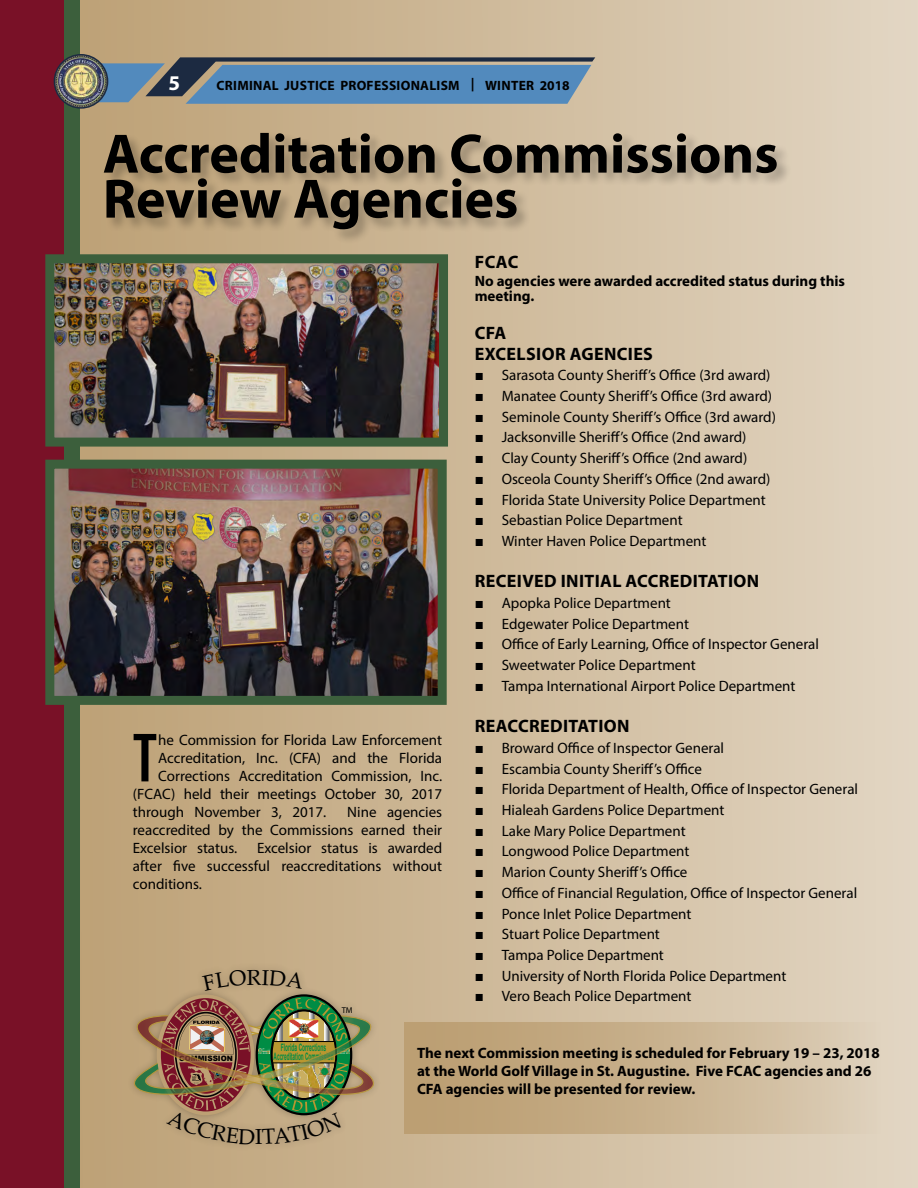
<style>
.page{position:relative;width:918px;height:1188px;background:#fff}
.page>*{position:absolute;margin:0;border:0;box-sizing:border-box;transform-origin:0 0}
.t1{font:700 62.1px "Agency FB";color:#000}
.t2{font:700 55.95px/45px "Myriad Pro";color:#000}
.t3{font:700 21px "Myriad Pro";color:#fff}
.t4{font:700 18px/20.7px "Myriad Pro";letter-spacing:.02em;color:#000}
.t5{font:15px/18px "Myriad Pro";color:#000;text-align:justify}
.t6{font:700 15px/18px "Myriad Pro";color:#010000}
.t7{font:700 15px/15px "Myriad Pro";color:#000}
.t8{font:700 13.5px "Myriad Pro";letter-spacing:.02em;color:#000}
.t9{font:700 10.35px "Arial";color:#018c45;scale:.46 1}
.t10{font:700 10.35px "Arial";color:#018c45;scale:.48 1}
.t11{font:8.4px "Myriad";color:#000}
.t12{font:900 7.35px "Arial";color:#000}
.s1{font-family:"Impact"}
</style>
<div class="page">
<div style="left:0;top:0;width:918px;height:1188px;background:linear-gradient(to right,#b99b6d,#e2d5c3)"></div>
<div style="left:22px;top:0;width:58px;height:1188px;background:#3c5f3c"></div>
<div style="left:0;top:0;width:63px;height:1188px;background:#791127"></div>
<div style="left:126px;top:961px;width:256px;height:191px;background:#000;opacity:.25"></div>
<img style="left:55px;top:264px;width:383px;height:173px">
<div style="left:45px;top:254px;width:403px;height:193px;border:9px solid #3c5f3c"></div>
<img style="left:55px;top:470px;width:382px;height:225px">
<div style="left:45px;top:460px;width:402px;height:245px;border:9px solid #3c5f3c"></div>
<div style="left:103px;top:131px;width:688px;height:113px;background:#000;opacity:.25"></div>
<svg style="left:93px;top:57px;width:502px;height:47px;background:#5e83a4"></svg>
<img style="left:54px;top:55px;width:54px;height:53px;border-radius:27px">
<div style="left:54px;top:54px;width:54px;height:55px;border:2px solid #1c2a41;border-radius:50%"></div>
<div style="left:404px;top:1023px;width:476px;height:111px;background:linear-gradient(to right,#b79869,#dbccb5)"></div>
<svg style="left:134px;top:969px;width:240px;height:176px;background:#a18d66"></svg>
<h3 class="t3" style="left:168px;top:69px;width:13px">5</h3>
<p class="t8" style="left:217px;top:76px;width:355px">CRIMINAL JUSTICE PROFESSIONALISM | WINTER 2018</p>
<h2 class="t2" style="left:103px;top:129px;width:677px">Accreditation Commissions<br>Review Agencies</h2>
<p class="t4" style="left:475px;top:251px;width:45px">FCAC</p>
<p class="t7" style="left:475px;top:273px;width:372px">No agencies were awarded accredited status during this meeting.</p>
<p class="t4" style="left:475px;top:322px;width:180px">CFA<br>EXCELSIOR AGENCIES</p>
<p class="t5" style="left:475px;top:366px;width:297px"><span class="s1">■</span> Sarasota County Sheriff’s Office (3rd award)</p>
<p class="t5" style="left:475px;top:387px;width:299px"><span class="s1">■</span> Manatee County Sheriff’s Office (3rd award)</p>
<p class="t5" style="left:475px;top:407px;width:303px"><span class="s1">■</span> Seminole County Sheriff’s Office (3rd award)</p>
<p class="t5" style="left:475px;top:428px;width:273px"><span class="s1">■</span> Jacksonville Sheriff’s Office (2nd award)</p>
<p class="t5" style="left:475px;top:449px;width:274px"><span class="s1">■</span> Clay County Sheriff’s Office (2nd award)</p>
<p class="t5" style="left:475px;top:470px;width:297px"><span class="s1">■</span> Osceola County Sheriff’s Office (2nd award)</p>
<p class="t5" style="left:475px;top:490px;width:293px"><span class="s1">■</span> Florida State University Police Department</p>
<p class="t5" style="left:475px;top:511px;width:209px"><span class="s1">■</span> Sebastian Police Department</p>
<p class="t5" style="left:475px;top:532px;width:233px"><span class="s1">■</span> Winter Haven Police Department</p>
<p class="t4" style="left:475px;top:570px;width:286px">RECEIVED INITIAL ACCREDITATION</p>
<p class="t5" style="left:475px;top:594px;width:198px"><span class="s1">■</span> Apopka Police Department</p>
<p class="t5" style="left:475px;top:614px;width:216px"><span class="s1">■</span> Edgewater Police Department</p>
<p class="t5" style="left:475px;top:635px;width:346px"><span class="s1">■</span> Office of Early Learning, Office of Inspector General</p>
<p class="t5" style="left:475px;top:656px;width:222px"><span class="s1">■</span> Sweetwater Police Department</p>
<p class="t5" style="left:475px;top:677px;width:322px"><span class="s1">■</span> Tampa International Airport Police Department</p>
<p class="t4" style="left:475px;top:715px;width:156px">REACCREDITATION</p>
<p class="t5" style="left:475px;top:739px;width:251px"><span class="s1">■</span> Broward Office of Inspector General</p>
<p class="t5" style="left:475px;top:759px;width:229px"><span class="s1">■</span> Escambia County Sheriff’s Office</p>
<p class="t5" style="left:475px;top:780px;width:385px"><span class="s1">■</span> Florida Department of Health, Office of Inspector General</p>
<p class="t5" style="left:475px;top:801px;width:251px"><span class="s1">■</span> Hialeah Gardens Police Department</p>
<p class="t5" style="left:475px;top:821px;width:212px"><span class="s1">■</span> Lake Mary Police Department</p>
<p class="t5" style="left:475px;top:842px;width:216px"><span class="s1">■</span> Longwood Police Department</p>
<p class="t5" style="left:475px;top:863px;width:214px"><span class="s1">■</span> Marion County Sheriff’s Office</p>
<p class="t5" style="left:475px;top:884px;width:384px"><span class="s1">■</span> Office of Financial Regulation, Office of Inspector General</p>
<p class="t5" style="left:475px;top:904px;width:218px"><span class="s1">■</span> Ponce Inlet Police Department</p>
<p class="t5" style="left:475px;top:925px;width:187px"><span class="s1">■</span> Stuart Police Department</p>
<p class="t5" style="left:475px;top:946px;width:191px"><span class="s1">■</span> Tampa Police Department</p>
<p class="t5" style="left:475px;top:966px;width:313px"><span class="s1">■</span> University of North Florida Police Department</p>
<p class="t5" style="left:475px;top:987px;width:218px"><span class="s1">■</span> Vero Beach Police Department</p>
<h1 class="t1" style="left:133px;top:719px;width:26px">T</h1>
<p class="t5" style="left:158px;top:731px;width:285px">he Commission for Florida Law Enforcement</p>
<p class="t5" style="left:158px;top:749px;width:285px">Accreditation, Inc. (CFA) and the Florida</p>
<p class="t5" style="left:158px;top:767px;width:285px">Corrections Accreditation Commission, Inc.</p>
<p class="t5" style="left:133px;top:785px;width:311px">(FCAC) held their meetings October 30, 2017</p>
<p class="t5" style="left:133px;top:803px;width:195px">through November 3, 2017.</p>
<p class="t5" style="left:133px;top:803px;width:311px;text-indent:214px">Nine agencies reaccredited by the Commissions earned their Excelsior status.</p>
<p class="t5" style="left:133px;top:839px;width:311px;text-indent:124px">Excelsior status is awarded after five successful reaccreditations without conditions.</p>
<p class="t11" style="left:342px;top:1006px;width:13px">TM</p>
<p class="t10" style="left:281px;top:1040px;width:96px">Florida Corrections</p>
<p class="t12" style="left:179px;top:1053px;width:55px">COMMISSION</p>
<p class="t9" style="left:274px;top:1050px;width:132px">Accreditation Commission</p>
<p class="t6" style="left:417px;top:1043px;width:464px">The next Commission meeting is scheduled for February 19 – 23, 2018 at the World Golf Village in St. Augustine. Five FCAC agencies and 26<br>CFA agencies will be presented for review.</p>
</div>
